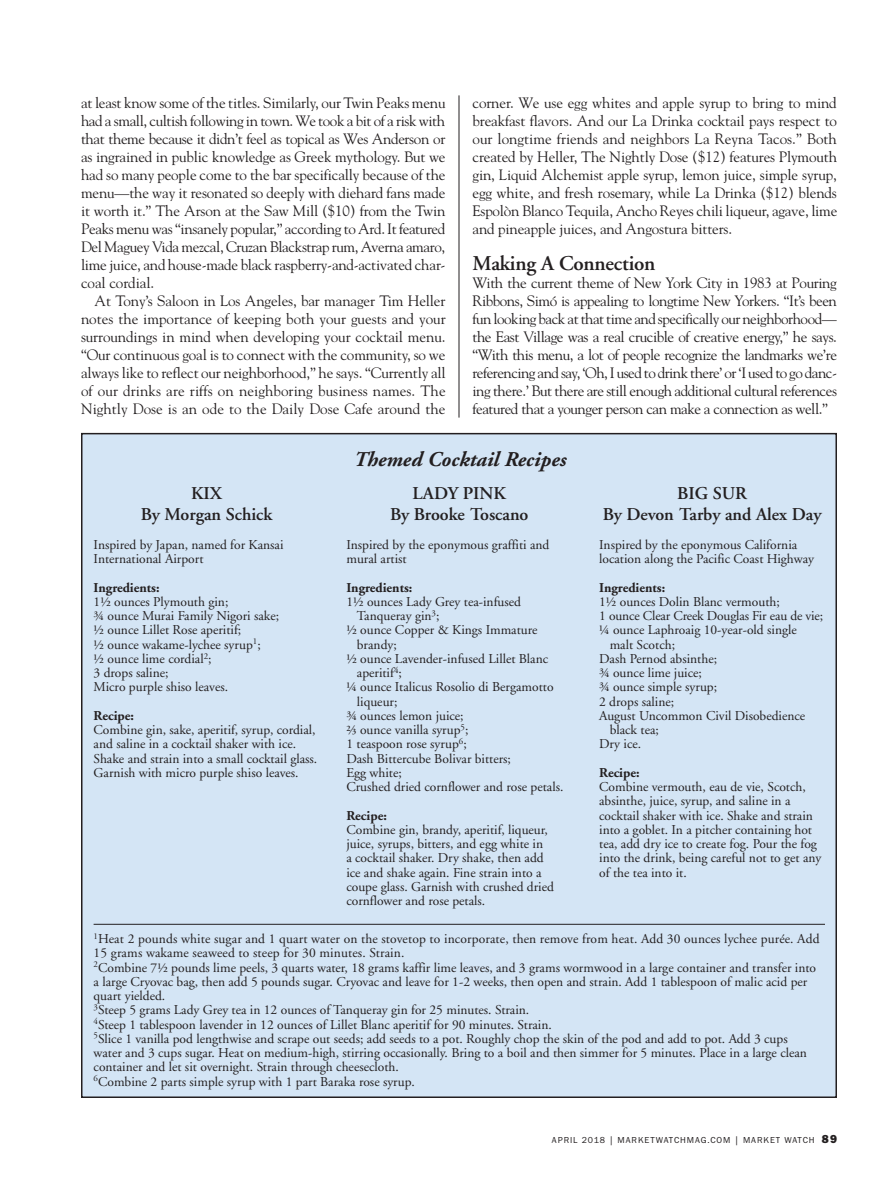
<style>
.page{position:relative;width:891px;height:1188px;background:#fff}
.page>*{position:absolute;margin:0;border:0;box-sizing:border-box;transform-origin:0 0}
.drinkhead{font:italic 700 21px "Adobe Garamond";color:#231f20}
.body_subhead{font:600 21px "Adobe Garamond";letter-spacing:-.01em;color:#231f20}
.drinkname{font:600 18px "Adobe Garamond";color:#231f20}
.drinkrecipe_ingred{font:600 18px "Adobe Garamond";color:#231f20}
.body{font:15px/18px "Goudy";letter-spacing:-.01em;color:#231f20;text-align:justify}
.drinkrecipe_ingred-2{font:13.5px/14.2px "Adobe Garamond";color:#231f20}
.drinkrecipe_ingred-3{font:700 13.5px "Adobe Garamond";color:#231f20}
.folio{font:9px "Franklin Gothic EF";letter-spacing:.1em;color:#231f20}
.s1{font-weight:600;font-size:8.25px}
.s2{font-weight:800;font-size:12px}
</style>
<div class="page">
<hr style="left:459px;top:95px;width:1px;height:323px;background:#231f20">
<div style="left:82px;top:434px;width:754px;height:663px;background:#d4e5f5"></div>
<hr style="left:94px;top:924px;width:731px;height:1px;background:#231f20">
<p class="body" style="left:81px;top:93px;width:366px">at least know some of the titles. Similarly, our Twin Peaks menu had a small, cultish following in town. We took a bit of a risk with that theme because it didn’t feel as topical as Wes Anderson or as ingrained in public knowledge as Greek mythology. But we had so many people come to the bar specifically because of the menu—the way it resonated so deeply with diehard fans made it worth it.” The Arson at the Saw Mill ($10) from the Twin Peaks menu was “insanely popular,” according to Ard. It featured Del Maguey Vida mezcal, Cruzan Blackstrap rum, Averna amaro, lime juice, and house-made black raspberry-and-activated char&shy;coal cordial.</p>
<p class="body" style="left:81px;top:291px;width:366px;text-indent:14px">At Tony’s Saloon in Los Angeles, bar manager Tim Heller notes the importance of keeping both your guests and your surroundings in mind when developing your cocktail menu. “Our continuous goal is to connect with the community, so we always like to reflect our neighborhood,” he says. “Currently all of our drinks are riffs on neighboring business names. The Nightly Dose is an ode to the Daily Dose Cafe around the</p>
<p class="body" style="left:472px;top:93px;width:366px">corner. We use egg whites and apple syrup to bring to mind breakfast flavors. And our La Drinka cocktail pays respect to our longtime friends and neighbors La Reyna Tacos.” Both created by Heller, The Nightly Dose ($12) features Plymouth gin, Liquid Alchemist apple syrup, lemon juice, simple syrup, egg white, and fresh rosemary, while La Drinka ($12) blends Espolòn Blanco Tequila, Ancho Reyes chili liqueur, agave, lime and pineapple juices, and Angostura bitters.</p>
<p class="body_subhead" style="left:472px;top:252px;width:184px">Making A Connection</p>
<p class="body" style="left:472px;top:273px;width:366px">With the current theme of New York City in 1983 at Pouring Ribbons, Simó is appealing to longtime New Yorkers. “It’s been fun looking back at that time and specifically our neighborhood— the East Village was a real crucible of creative energy,” he says. “With this menu, a lot of people recognize the landmarks we’re referencing and say, ‘Oh, I used to drink there’ or ‘I used to go danc&shy;ing there.’ But there are still enough additional cultural references featured that a younger person can make a connection as well.”</p>
<p class="drinkname" style="left:191px;top:484px;width:32px">KIX</p>
<p class="drinkname" style="left:141px;top:505px;width:133px">By Morgan Schick</p>
<p class="drinkrecipe_ingred-2" style="left:94px;top:538px;width:191px">Inspired by Japan, named for Kansai<br>International Airport</p>
<p class="drinkrecipe_ingred-3" style="left:94px;top:580px;width:68px">Ingredients:</p>
<p class="drinkrecipe_ingred-2" style="left:94px;top:595px;width:136px">1½ ounces Plymouth gin;</p>
<p class="drinkrecipe_ingred-2" style="left:94px;top:609px;width:187px">¾ ounce Murai Family Nigori sake;</p>
<p class="drinkrecipe_ingred-2" style="left:94px;top:623px;width:149px">½ ounce Lillet Rose aperitif;</p>
<p class="drinkrecipe_ingred-2" style="left:94px;top:638px;width:169px">½ ounce wakame-lychee syrup<sup>1</sup>;</p>
<p class="drinkrecipe_ingred-2" style="left:94px;top:652px;width:119px">½ ounce lime cordial<sup>2</sup>;</p>
<p class="drinkrecipe_ingred-2" style="left:94px;top:666px;width:76px">3 drops saline;</p>
<p class="drinkrecipe_ingred-2" style="left:94px;top:680px;width:136px">Micro purple shiso leaves.</p>
<p class="drinkrecipe_ingred-3" style="left:94px;top:708px;width:42px">Recipe:</p>
<p class="drinkrecipe_ingred-2" style="left:94px;top:723px;width:225px">Combine gin, sake, aperitif, syrup, cordial, and saline in a cocktail shaker with ice.<br>Shake and strain into a small cocktail glass.<br>Garnish with micro purple shiso leaves.</p>
<p class="drinkhead" style="left:353px;top:448px;width:214px">Themed Cocktail Recipes</p>
<p class="drinkname" style="left:413px;top:484px;width:95px">LADY PINK</p>
<p class="drinkname" style="left:390px;top:505px;width:140px">By Brooke Toscano</p>
<p class="drinkrecipe_ingred-2" style="left:346px;top:538px;width:205px">Inspired by the eponymous graffiti and mural artist</p>
<p class="drinkrecipe_ingred-3" style="left:346px;top:580px;width:68px">Ingredients:</p>
<p class="drinkrecipe_ingred-2" style="left:346px;top:595px;width:176px">1½ ounces Lady Grey tea-infused</p>
<p class="drinkrecipe_ingred-2" style="left:357px;top:609px;width:84px">Tanqueray gin<sup>3</sup>;</p>
<p class="drinkrecipe_ingred-2" style="left:346px;top:623px;width:193px">½ ounce Copper &amp; Kings Immature</p>
<p class="drinkrecipe_ingred-2" style="left:357px;top:638px;width:41px">brandy;</p>
<p class="drinkrecipe_ingred-2" style="left:346px;top:652px;width:203px">½ ounce Lavender-infused Lillet Blanc</p>
<p class="drinkrecipe_ingred-2" style="left:357px;top:666px;width:46px">aperitif<sup>4</sup>;</p>
<p class="drinkrecipe_ingred-2" style="left:346px;top:680px;width:209px">¼ ounce Italicus Rosolio di Bergamotto</p>
<p class="drinkrecipe_ingred-2" style="left:357px;top:695px;width:42px">liqueur;</p>
<p class="drinkrecipe_ingred-2" style="left:346px;top:709px;width:119px">¾ ounces lemon juice;</p>
<p class="drinkrecipe_ingred-2" style="left:346px;top:723px;width:124px"><sup>2</sup>⁄<span class="s1">3</span> ounce vanilla syrup<sup>5</sup>;</p>
<p class="drinkrecipe_ingred-2" style="left:346px;top:737px;width:122px">1 teaspoon rose syrup<sup>6</sup>;</p>
<p class="drinkrecipe_ingred-2" style="left:346px;top:752px;width:166px">Dash Bittercube Bolivar bitters;</p>
<p class="drinkrecipe_ingred-2" style="left:346px;top:766px;width:57px">Egg white;</p>
<p class="drinkrecipe_ingred-2" style="left:346px;top:780px;width:219px">Crushed dried cornflower and rose petals.</p>
<p class="drinkrecipe_ingred-3" style="left:346px;top:808px;width:42px">Recipe:</p>
<p class="drinkrecipe_ingred-2" style="left:346px;top:823px;width:209px">Combine gin, brandy, aperitif, liqueur, juice, syrups, bitters, and egg white in<br>a cocktail shaker. Dry shake, then add ice and shake again. Fine strain into a coupe glass. Garnish with crushed dried cornflower and rose petals.</p>
<p class="drinkrecipe_ingred" style="left:677px;top:484px;width:71px">BIG SUR</p>
<p class="drinkname" style="left:603px;top:505px;width:220px">By Devon Tarby and Alex Day</p>
<p class="drinkrecipe_ingred-2" style="left:599px;top:538px;width:217px">Inspired by the eponymous California location along the Pacific Coast Highway</p>
<p class="drinkrecipe_ingred-3" style="left:599px;top:580px;width:68px">Ingredients:</p>
<p class="drinkrecipe_ingred-2" style="left:599px;top:595px;width:182px">1½ ounces Dolin Blanc vermouth;</p>
<p class="drinkrecipe_ingred-2" style="left:599px;top:609px;width:225px">1 ounce Clear Creek Douglas Fir eau de vie;</p>
<p class="drinkrecipe_ingred-2" style="left:599px;top:623px;width:199px">¼ ounce Laphroaig 10-year-old single</p>
<p class="drinkrecipe_ingred-2" style="left:610px;top:638px;width:67px">malt Scotch;</p>
<p class="drinkrecipe_ingred-2" style="left:599px;top:652px;width:119px">Dash Pernod absinthe;</p>
<p class="drinkrecipe_ingred-2" style="left:599px;top:666px;width:104px">¾ ounce lime juice;</p>
<p class="drinkrecipe_ingred-2" style="left:599px;top:680px;width:119px">¾ ounce simple syrup;</p>
<p class="drinkrecipe_ingred-2" style="left:599px;top:695px;width:76px">2 drops saline;</p>
<p class="drinkrecipe_ingred-2" style="left:599px;top:709px;width:208px">August Uncommon Civil Disobedience</p>
<p class="drinkrecipe_ingred-2" style="left:610px;top:723px;width:51px">black tea;</p>
<p class="drinkrecipe_ingred-2" style="left:599px;top:737px;width:43px">Dry ice.</p>
<p class="drinkrecipe_ingred-3" style="left:599px;top:765px;width:42px">Recipe:</p>
<p class="drinkrecipe_ingred-2" style="left:599px;top:780px;width:224px">Combine vermouth, eau de vie, Scotch, absinthe, juice, syrup, and saline in a cocktail shaker with ice. Shake and strain into a goblet. In a pitcher containing hot tea, add dry ice to create fog. Pour the fog into the drink, being careful not to get any of the tea into it.</p>
<p class="drinkrecipe_ingred-2" style="left:94px;top:932px;width:727px"><sup>1</sup>Heat 2 pounds white sugar and 1 quart water on the stovetop to incorporate, then remove from heat. Add 30 ounces lychee purée. Add<br>15 grams wakame seaweed to steep for 30 minutes. Strain.</p>
<p class="drinkrecipe_ingred-2" style="left:94px;top:961px;width:724px"><sup>2</sup>Combine 7½ pounds lime peels, 3 quarts water, 18 grams kaffir lime leaves, and 3 grams wormwood in a large container and transfer into a large Cryovac bag, then add 5 pounds sugar. Cryovac and leave for 1-2 weeks, then open and strain. Add 1 tablespoon of malic acid per quart yielded.</p>
<p class="drinkrecipe_ingred-2" style="left:94px;top:1003px;width:437px"><sup>3</sup>Steep 5 grams Lady Grey tea in 12 ounces of Tanqueray gin for 25 minutes. Strain.</p>
<p class="drinkrecipe_ingred-2" style="left:94px;top:1018px;width:460px"><sup>4</sup>Steep 1 tablespoon lavender in 12 ounces of Lillet Blanc aperitif for 90 minutes. Strain.</p>
<p class="drinkrecipe_ingred-2" style="left:94px;top:1032px;width:715px"><sup>5</sup>Slice 1 vanilla pod lengthwise and scrape out seeds; add seeds to a pot. Roughly chop the skin of the pod and add to pot. Add 3 cups water and 3 cups sugar. Heat on medium-high, stirring occasionally. Bring to a boil and then simmer for 5 minutes. Place in a large clean container and let sit overnight. Strain through cheesecloth.</p>
<p class="drinkrecipe_ingred-2" style="left:94px;top:1075px;width:323px"><sup>6</sup>Combine 2 parts simple syrup with 1 part Baraka rose syrup.</p>
<p class="folio" style="left:552px;top:1135px;width:287px">APRIL 2018 | MARKETWATCHMAG.COM | MARKET WATCH <span class="s2">89</span></p>
</div>
